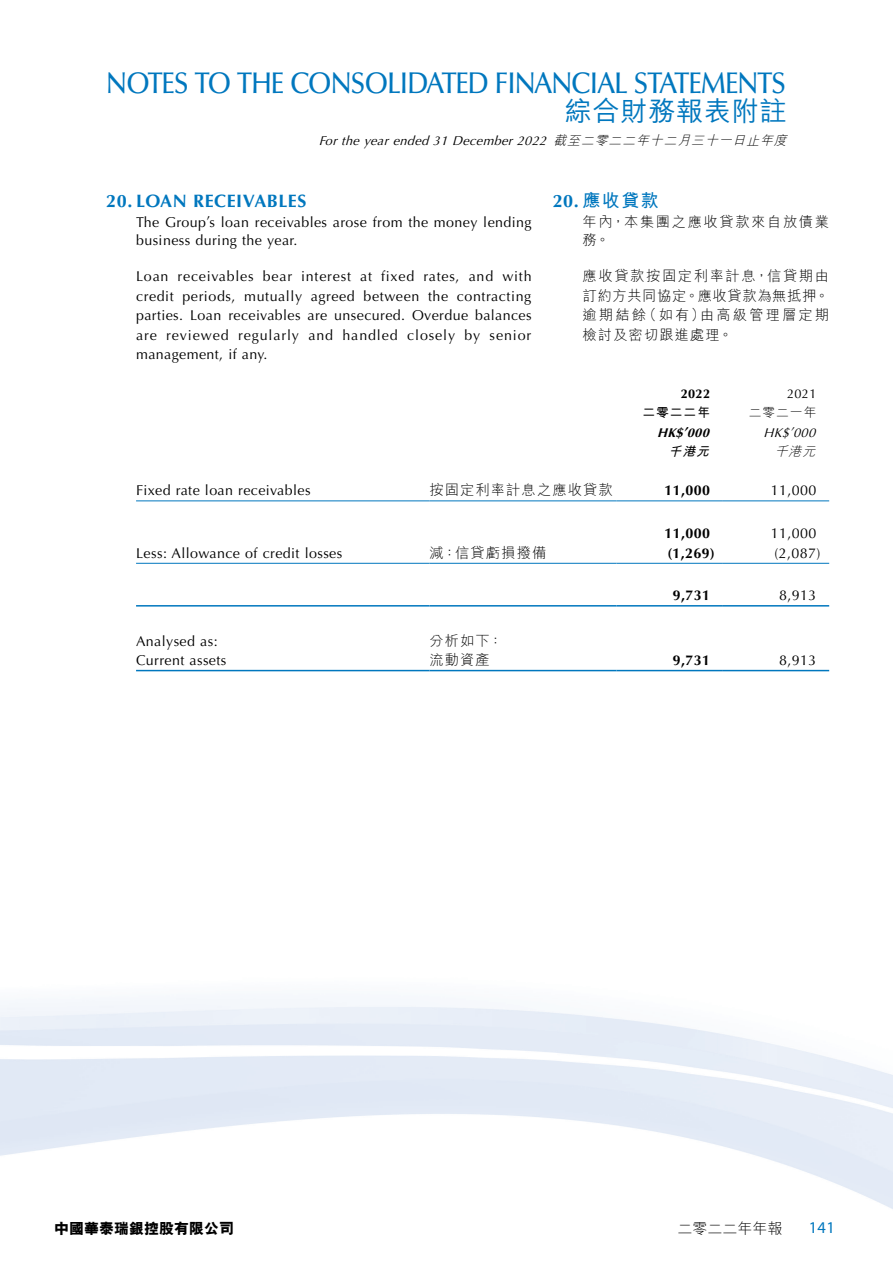
<style>
.page{position:relative;width:893px;height:1263px;background:#fff}
.page>*{position:absolute;margin:0;border:0;box-sizing:border-box;transform-origin:0 0}
.t1{font:500 30px "Optima LT Std";letter-spacing:-.045em;color:#0077be;scale:.9 1}
.t2{font:500 27px "M Hei HK";letter-spacing:.03em;color:#0077be}
.t3{font:700 18px "Optima LT Std";letter-spacing:.03em;color:#0077be}
.t4{font:700 18px "M Hei HK";color:#0077be}
.t5{font:16.5px "Myriad Pro";color:#0077be}
.t6{font:800 15px "M Hei HK";color:#000}
.t7{font:300 15px "M Hei HK";color:#000}
.t8{font:14.25px/19.5px "Optima LT Std";letter-spacing:.03em;color:#000}
.t9{font:300 14.25px/19.5px "M Hei HK";letter-spacing:.08em;color:#000;text-align:justify}
.t10{font:700 14.25px "Optima LT Std";letter-spacing:.03em;color:#000}
.t11{font:300 14.25px/18px "M Hei HK";letter-spacing:.115em;color:#000}
.t12{font:italic 12.75px "Optima LT Std";color:#000}
.t13{font:italic 700 12.75px "Optima LT Std";color:#000}
.t14{font:700 12.75px "M Hei HK";letter-spacing:.08em;color:#000}
.t15{font:300 12.75px "M Hei HK";letter-spacing:.08em;color:#000}
.t16{font:700 12.75px "Optima LT Std";color:#000}
.t17{font:12.75px "Optima LT Std";color:#000}
.t18{font:italic 700 12.75px "M Hei HK";color:#000}
.t19{font:italic 300 12.75px "M Hei HK";color:#000}
.s1{font-family:"M Hei HK";font-weight:300}
.s2{font-family:"Optima LT Std"}
</style>
<div class="page">
<hr style="left:136px;top:500px;width:293px;height:1px;background:#0077be">
<hr style="left:429px;top:500px;width:188px;height:1px;background:#0077be">
<hr style="left:617px;top:500px;width:106px;height:1px;background:#0077be">
<hr style="left:723px;top:500px;width:106px;height:1px;background:#0077be">
<hr style="left:136px;top:563px;width:293px;height:1px;background:#0077be">
<hr style="left:429px;top:563px;width:188px;height:1px;background:#0077be">
<hr style="left:617px;top:563px;width:106px;height:1px;background:#0077be">
<hr style="left:723px;top:563px;width:106px;height:1px;background:#0077be">
<hr style="left:136px;top:605px;width:293px;height:1px;background:#0077be">
<hr style="left:429px;top:605px;width:188px;height:1px;background:#0077be">
<hr style="left:617px;top:605px;width:106px;height:1px;background:#0077be">
<hr style="left:723px;top:605px;width:106px;height:1px;background:#0077be">
<hr style="left:136px;top:670px;width:293px;height:1px;background:#0077be">
<hr style="left:429px;top:670px;width:188px;height:1px;background:#0077be">
<hr style="left:617px;top:670px;width:106px;height:1px;background:#0077be">
<hr style="left:723px;top:670px;width:106px;height:1px;background:#0077be">
<h1 class="t1" style="left:106px;top:66px;width:757px">NOTES TO THE CONSOLIDATED FINANCIAL STATEMENTS</h1>
<h2 class="t2" style="left:565px;top:91px;width:223px">綜合財務報表附註</h2>
<p class="t12" style="left:319px;top:134px;width:473px">Fortheyearended 31 December2022 <span class="s1">截至二零二二年十二月三十一日止年度</span></p>
<p class="t3" style="left:106px;top:191px;width:202px">20. LOAN RECEIVABLES</p>
<p class="t8" style="left:136px;top:214px;width:397px;line-height:18px">The Group’s loan receivables arose from the money lending business during the year.</p>
<p class="t8" style="left:136px;top:267px;width:397px;text-align:justify">Loan receivables bear interest at fixed rates, and with credit periods, mutually agreed between the contracting parties. Loan receivables are unsecured. Overdue balances are reviewed regularly and handled closely by senior management, if any.</p>
<p class="t4" style="left:553px;top:188px;width:107px"><span class="s2">20.</span> 應收貸款</p>
<p class="t11" style="left:583px;top:213px;width:248px">年內，本集團之應收貸款來自放債業務。</p>
<p class="t9" style="left:583px;top:266px;width:248px">應收貸款按固定利率計息，信貸期由訂約方共同協定。應收貸款為無抵押。逾期結餘（如有）由高級管理層定期檢討及密切跟進處理。</p>
<p class="t16" style="left:681px;top:386px;width:31px">2022</p>
<p class="t17" style="left:787px;top:386px;width:31px">2021</p>
<p class="t14" style="left:642px;top:403px;width:69px">二零二二年</p>
<p class="t15" style="left:749px;top:406px;width:69px">二零二一年</p>
<p class="t13" style="left:657px;top:425px;width:57px">HK$’000</p>
<p class="t12" style="left:763px;top:425px;width:57px">HK$’000</p>
<p class="t18" style="left:669px;top:442px;width:46px">千港元</p>
<p class="t19" style="left:775px;top:445px;width:45px">千港元</p>
<p class="t8" style="left:136px;top:481px;width:176px">Fixed rate loan receivables</p>
<p class="t9" style="left:429px;top:480px;width:185px">按固定利率計息之應收貸款</p>
<p class="t10" style="left:665px;top:482px;width:47px">11,000</p>
<p class="t8" style="left:771px;top:481px;width:47px">11,000</p>
<p class="t10" style="left:665px;top:525px;width:47px">11,000</p>
<p class="t8" style="left:771px;top:524px;width:47px">11,000</p>
<p class="t8" style="left:136px;top:543px;width:208px">Less: Allowance of credit losses</p>
<p class="t9" style="left:429px;top:542px;width:118px">減：信貸虧損撥備</p>
<p class="t10" style="left:667px;top:544px;width:49px">(1,269)</p>
<p class="t8" style="left:774px;top:543px;width:47px">(2,087)</p>
<p class="t10" style="left:673px;top:587px;width:39px">9,731</p>
<p class="t8" style="left:779px;top:586px;width:39px">8,913</p>
<p class="t8" style="left:136px;top:631px;width:83px">Analysed as:</p>
<p class="t9" style="left:429px;top:630px;width:75px">分析如下：</p>
<p class="t8" style="left:136px;top:651px;width:92px">Current assets</p>
<p class="t9" style="left:429px;top:650px;width:62px">流動資產</p>
<p class="t10" style="left:673px;top:652px;width:39px">9,731</p>
<p class="t8" style="left:779px;top:651px;width:39px">8,913</p>
<p class="t6" style="left:54px;top:1221px;width:181px">中國華泰瑞銀控股有限公司</p>
<p class="t7" style="left:677px;top:1221px;width:106px">二零二二年年報</p>
<p class="t5" style="left:809px;top:1217px;width:28px">141</p>
</div>
